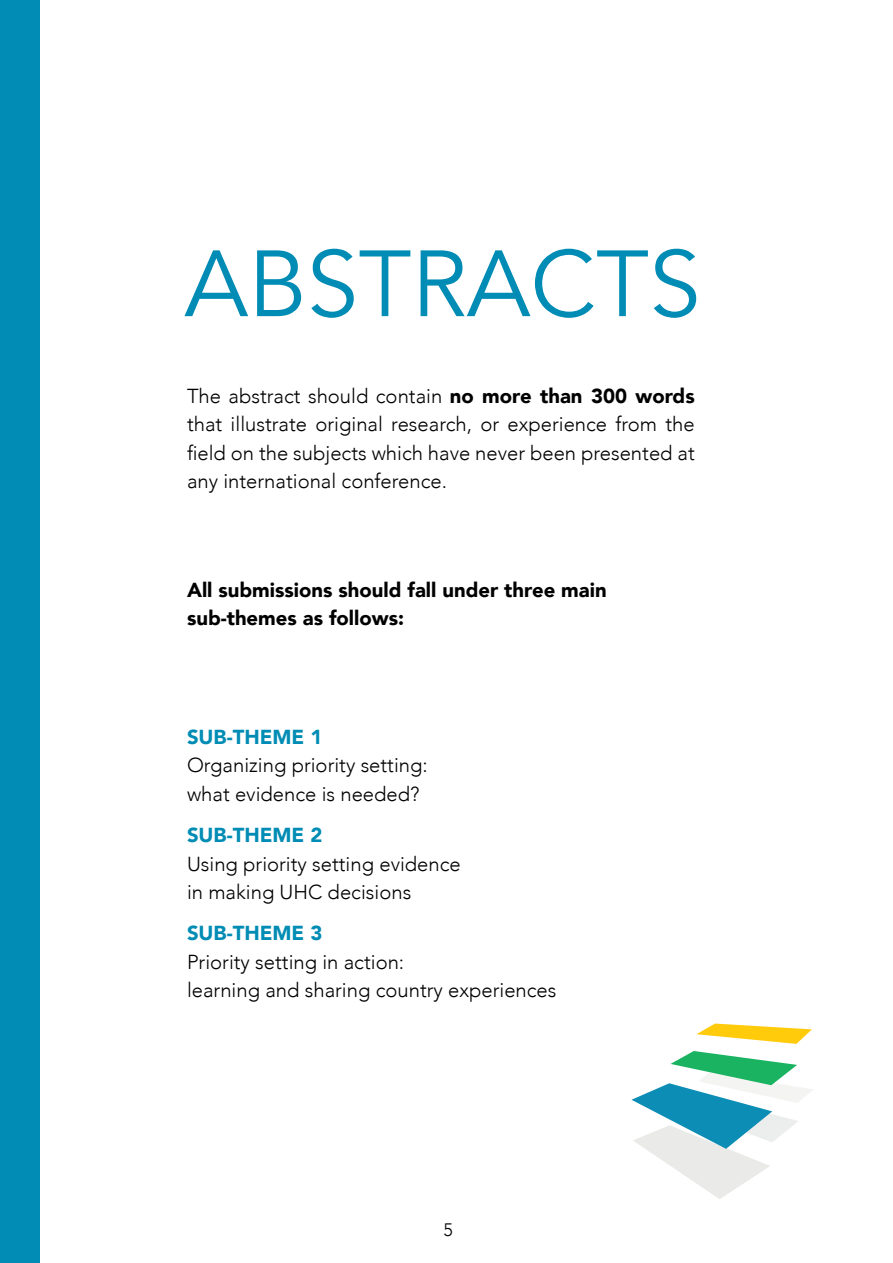
<style>
.page{position:relative;width:893px;height:1263px;background:#fff}
.page>*{position:absolute;margin:0;border:0;box-sizing:border-box;transform-origin:0 0}
.t1{font:92.85px "Avenir";color:#008cb4}
.t2{font:300 20.25px/28.5px "Avenir";color:#000}
.t3{font:900 20.25px/28.5px "Avenir";color:#000}
.t4{font:900 20.25px "Avenir";color:#008cb4}
.t5{font:300 18px "Avenir";color:#000}
.s1{font-weight:900}
</style>
<div class="page">
<div style="left:0;top:0;width:40px;height:1263px;background:#008cb4"></div>
<svg style="left:631px;top:1051px;width:182px;height:148px"></svg>
<svg style="left:696px;top:1023px;width:116px;height:21px"></svg>
<h1 class="t1" style="left:184px;top:229px;width:518px">AB STRACTS</h1>
<p class="t2" style="left:187px;top:382px;width:509px;text-align:justify">The abstract should contain <span class="s1">no more than 300 words </span>that illustrate original research, or experience from the field on the subjects which have never been presented at any international conference.</p>
<p class="t3" style="left:187px;top:575px;width:421px">All submissions should fall under three main sub-themes as follows:</p>
<p class="t4" style="left:187px;top:720px;width:137px">Sub-theme 1</p>
<p class="t2" style="left:187px;top:751px;width:242px">Organizing priority setting: what evidence is needed?</p>
<p class="t4" style="left:187px;top:818px;width:137px">Sub-theme 2</p>
<p class="t2" style="left:187px;top:849px;width:275px">Using priority setting evidence in making UHC decisions</p>
<p class="t4" style="left:187px;top:916px;width:137px">Sub-theme 3</p>
<p class="t2" style="left:187px;top:948px;width:371px">Priority setting in action:<br>learning and sharing country experiences</p>
<p class="t5" style="left:443px;top:1219px;width:11px">5</p>
</div>
